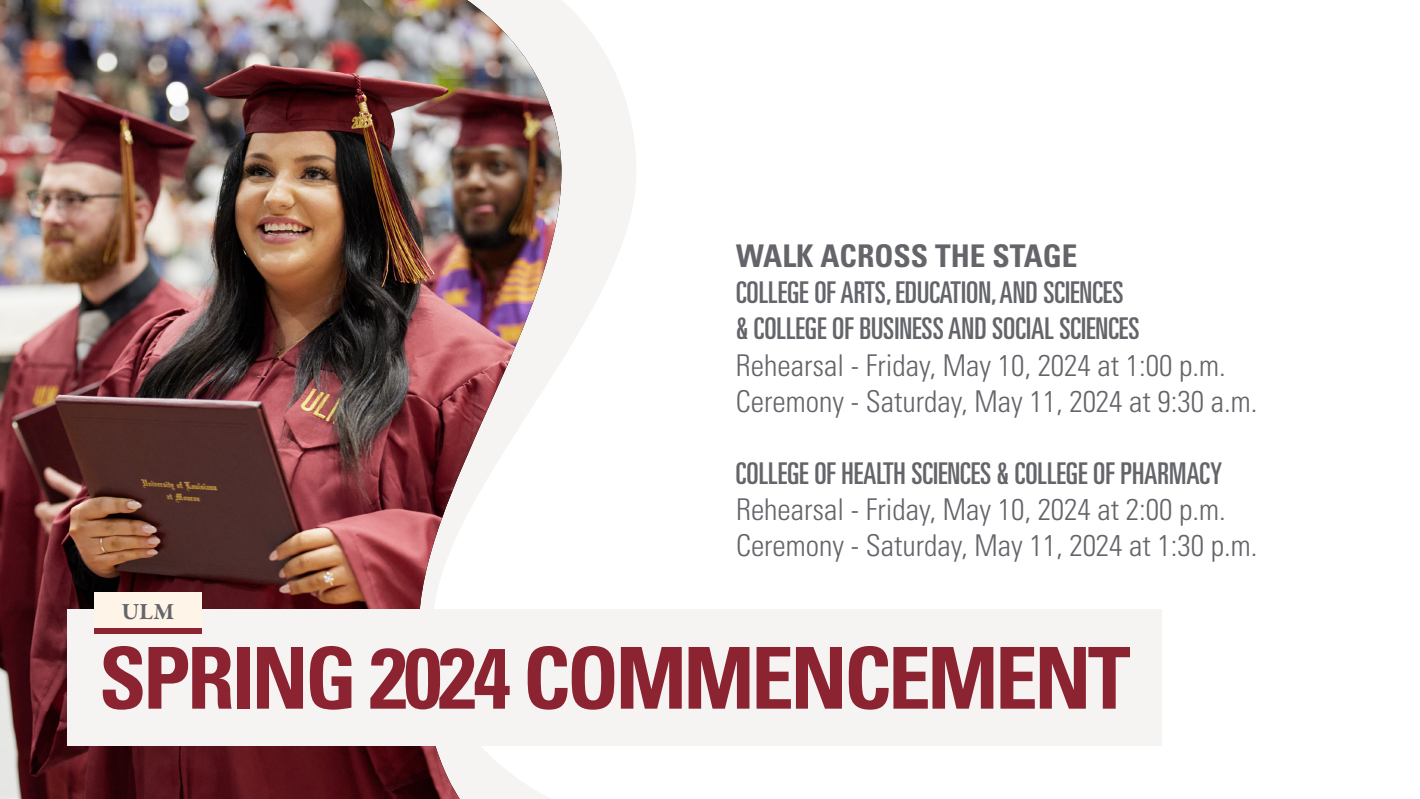
<style>
.page{position:relative;width:1420px;height:799px;background:#fff}
.page>*{position:absolute;margin:0;border:0;box-sizing:border-box;transform-origin:0 0}
.t1{font:700 condensed 85.4px "Univers LT Std";letter-spacing:-.04em;color:#8c2331}
.t2{font:700 condensed 31.2px "Univers LT Std";color:#64656a}
.t3{font:300 condensed 30px "Univers LT Std";color:#64656a}
.t4{font:ultra-condensed 30px "Univers LT Std";color:#64656a}
.t5{font:700 23.6px "Garamond Premr Pro";color:#64656a}
</style>
<div class="page">
<svg style="left:561px;top:0;width:75px;height:361px;fill:#f6f3f3"></svg>
<img style="left:0;top:0;width:561px;height:799px">
<div style="left:68px;top:609px;width:1094px;height:137px;background:#f6f3f3"></div>
<div style="left:94px;top:592px;width:108px;height:38px;background:#fff4e8"></div>
<div style="left:94px;top:628px;width:108px;height:6px;background:#8d2431"></div>
<p class="t2" style="left:736px;top:237px;width:343px">WALK ACROSS THE STAGE</p>
<p class="t4" style="left:736px;top:276px;width:389px">COLLEGE OF ARTS, EDUCATION, AND SCIENCES</p>
<p class="t4" style="left:736px;top:312px;width:405px">&amp; COLLEGE OF BUSINESS AND SOCIAL SCIENCES</p>
<p class="t3" style="left:736px;top:347px;width:491px">Rehearsal - Friday, May 10, 2024 at 1:00 p.m.</p>
<p class="t3" style="left:736px;top:383px;width:523px">Ceremony - Saturday, May 11, 2024 at 9:30 a.m.</p>
<p class="t5" style="left:121px;top:597px;width:55px">ULM</p>
<p class="t4" style="left:736px;top:456px;width:488px">COLLEGE OF HEALTH SCIENCES &amp; COLLEGE OF PHARMACY</p>
<p class="t3" style="left:736px;top:491px;width:491px">Rehearsal - Friday, May 10, 2024 at 2:00 p.m.</p>
<p class="t3" style="left:736px;top:527px;width:523px">Ceremony - Saturday, May 11, 2024 at 1:30 p.m.</p>
<p class="t1" style="left:99px;top:626px;width:1033px">SPRING 2024 COMMENCEMENT</p>
</div>
